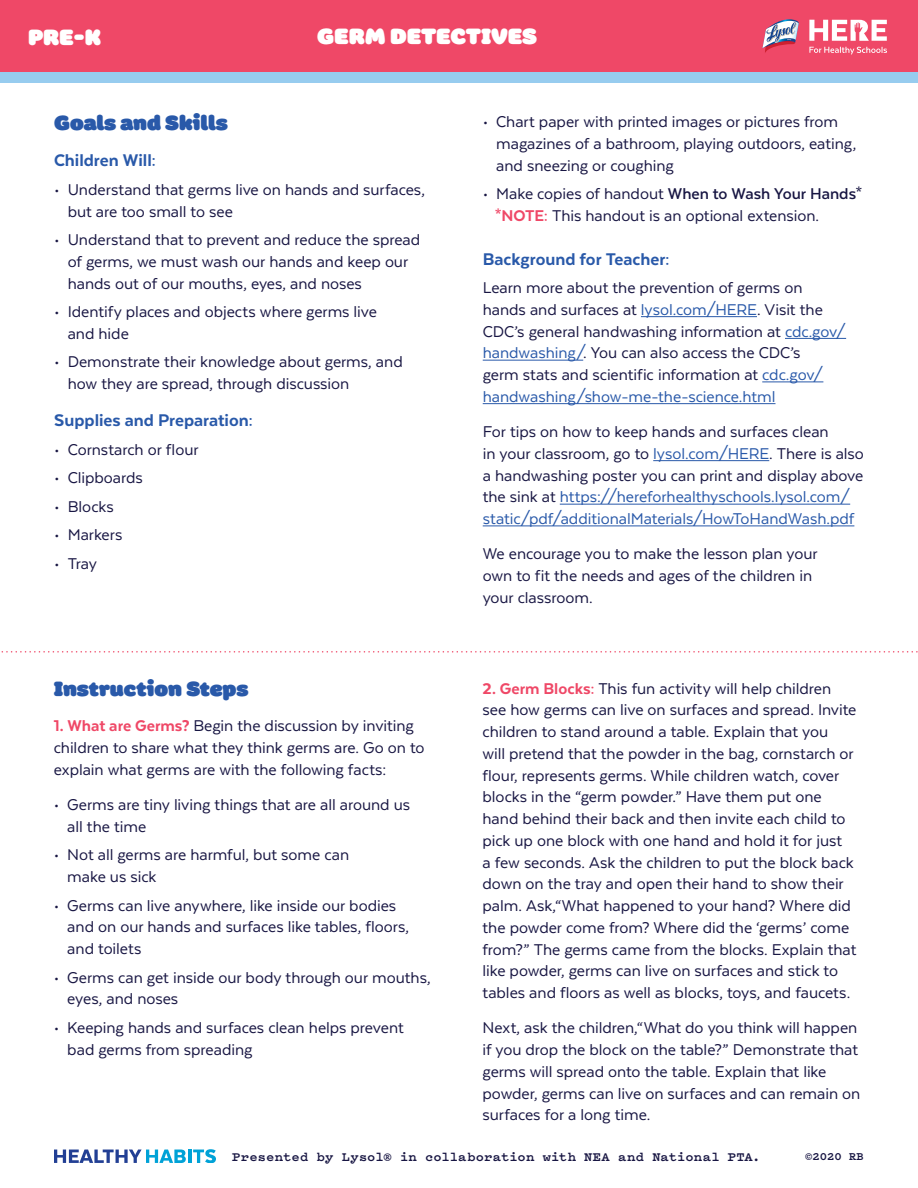
<style>
.page{position:relative;width:918px;height:1188px;background:#fff}
.page>*{position:absolute;margin:0;border:0;box-sizing:border-box;transform-origin:0 0}
.t1{font:22.5px "Colette Ultra Jumbo";letter-spacing:.01em;color:#fff}
.t2{font:21px "Colette Ultra Jumbo";color:#2959a9}
.t3{font:800 19.5px "Texta";color:#2959a9}
.t4{font:18px/21.8px "Texta";letter-spacing:-.005em;color:#181643}
.t5{font:700 13.5px "Pitch";letter-spacing:.015em;color:#181643}
.t6{font:700 12px "Pitch";color:#181643}
.s1{font-weight:700}
.s2{font-weight:800;color:#ef4867}
.s3{color:#2959a9}
</style>
<div class="page">
<div style="left:0;top:0;width:918px;height:74px;background:#ef4867"></div>
<svg style="left:809px;top:20px;width:78px;height:21px"></svg>
<svg style="left:809px;top:47px;width:78px;height:7px"></svg>
<svg style="left:762px;top:19px;width:37px;height:34px"></svg>
<div style="left:0;top:72px;width:918px;height:11px;background:#97ccef"></div>
<hr style="left:641px;top:316px;width:116px;height:1px;background:#2959a9">
<hr style="left:785px;top:338px;width:61px;height:1px;background:#2959a9">
<hr style="left:483px;top:360px;width:100px;height:1px;background:#2959a9">
<hr style="left:762px;top:381px;width:61px;height:1px;background:#2959a9">
<hr style="left:483px;top:403px;width:293px;height:1px;background:#2959a9">
<hr style="left:653px;top:460px;width:116px;height:1px;background:#2959a9">
<hr style="left:560px;top:504px;width:290px;height:1px;background:#2959a9">
<hr style="left:483px;top:525px;width:371px;height:1px;background:#2959a9">
<svg style="left:1px;top:651px;width:917px;height:2px"></svg>
<svg style="left:54px;top:1149px;width:162px;height:14px"></svg>
<p class="t1" style="left:28px;top:20px;width:74px">PRE-K</p>
<p class="t1" style="left:317px;top:19px;width:221px">GERM DETECTIVES</p>
<p class="t2" style="left:54px;top:106px;width:175px">Goals and Skills</p>
<p class="t3" style="left:54px;top:151px;width:103px">Children Will:</p>
<p class="t4" style="left:68px;top:179px;width:359px;text-indent:-14px">• Understand that germs live on hands and surfaces, but are too small to see</p>
<p class="t4" style="left:68px;top:229px;width:354px;text-indent:-14px">• Understand that to prevent and reduce the spread of germs, we must wash our hands and keep our hands out of our mouths, eyes, and noses</p>
<p class="t4" style="left:68px;top:301px;width:311px;text-indent:-14px">• Identify places and objects where germs live and hide</p>
<p class="t4" style="left:68px;top:351px;width:337px;text-indent:-14px">• Demonstrate their knowledge about germs, and how they are spread, through discussion</p>
<p class="t3" style="left:54px;top:410px;width:200px">Supplies and Preparation:</p>
<p class="t4" style="left:54px;top:438px;width:146px">• Cornstarch or flour</p>
<p class="t4" style="left:54px;top:467px;width:90px">• Clipboards</p>
<p class="t4" style="left:54px;top:495px;width:61px">• Blocks</p>
<p class="t4" style="left:54px;top:524px;width:70px">• Markers</p>
<p class="t4" style="left:54px;top:552px;width:44px">• Tray</p>
<p class="t4" style="left:496px;top:111px;width:362px;text-indent:-14px">• Chart paper with printed images or pictures from magazines of a bathroom, playing outdoors, eating, and sneezing or coughing</p>
<p class="t4" style="left:495px;top:183px;width:369px;text-indent:-12px">• Make copies of handout <span class="s1">When to Wash Your Hands* </span><span class="s2">*NOTE:</span> This handout is an optional extension.</p>
<p class="t3" style="left:483px;top:249px;width:189px">Background for Teacher:</p>
<p class="t4" style="left:483px;top:277px;width:365px">Learn more about the prevention of germs on hands and surfaces at <span class="s3">lysol.com/HERE</span>. Visit the CDC’s general handwashing information at <span class="s3">cdc.gov/ handwashing/</span>. You can also access the CDC’s<br>germ stats and scientific information at <span class="s3">cdc.gov/ handwashing/show-me-the-science.html</span></p>
<p class="t4" style="left:483px;top:421px;width:383px">For tips on how to keep hands and surfaces clean<br>in your classroom, go to <span class="s3">lysol.com/HERE</span>. There is also a handwashing poster you can print and display above the sink at <span class="s3">https://hereforhealthyschools.lysol.com/ static/pdf/additionalMaterials/HowToHandWash.pdf</span></p>
<p class="t4" style="left:483px;top:543px;width:336px">We encourage you to make the lesson plan your own to fit the needs and ages of the children in your classroom.</p>
<p class="t2" style="left:54px;top:673px;width:196px">Instruction Steps</p>
<p class="t4" style="left:54px;top:715px;width:372px"><span class="s2">1. What are Germs?</span> Begin the discussion by inviting children to share what they think germs are. Go on to explain what germs are with the following facts:</p>
<p class="t4" style="left:67px;top:794px;width:344px;text-indent:-14px">• Germs are tiny living things that are all around us all the time</p>
<p class="t4" style="left:67px;top:844px;width:283px;text-indent:-14px">• Not all germs are harmful, but some can make us sick</p>
<p class="t4" style="left:67px;top:894px;width:343px;text-indent:-14px">• Germs can live anywhere, like inside our bodies and on our hands and surfaces like tables, floors, and toilets</p>
<p class="t4" style="left:67px;top:966px;width:365px;text-indent:-14px">• Germs can get inside our body through our mouths, eyes, and noses</p>
<p class="t4" style="left:67px;top:1016px;width:338px;text-indent:-14px">• Keeping hands and surfaces clean helps prevent bad germs from spreading</p>
<p class="t4" style="left:483px;top:677px;width:375px"><span class="s2">2. Germ Blocks:</span> This fun activity will help children see how germs can live on surfaces and spread. Invite children to stand around a table. Explain that you<br>will pretend that the powder in the bag, cornstarch or flour, represents germs. While children watch, cover blocks in the “germ powder.” Have them put one hand behind their back and then invite each child to pick up one block with one hand and hold it for just<br>a few seconds. Ask the children to put the block back down on the tray and open their hand to show their palm. Ask,“What happened to your hand? Where did the powder come from? Where did the ‘germs’ come from?” The germs came from the blocks. Explain that like powder, germs can live on surfaces and stick to tables and floors as well as blocks, toys, and faucets.</p>
<p class="t4" style="left:483px;top:1017px;width:379px">Next, ask the children,“What do you think will happen if you drop the block on the table?” Demonstrate that germs will spread onto the table. Explain that like powder, germs can live on surfaces and can remain on surfaces for a long time.</p>
<p class="t5" style="left:232px;top:1147px;width:530px">Presented by Lysol® in collaboration with NEA and National PTA.</p>
<p class="t6" style="left:805px;top:1148px;width:60px">©2020 RB</p>
</div>
